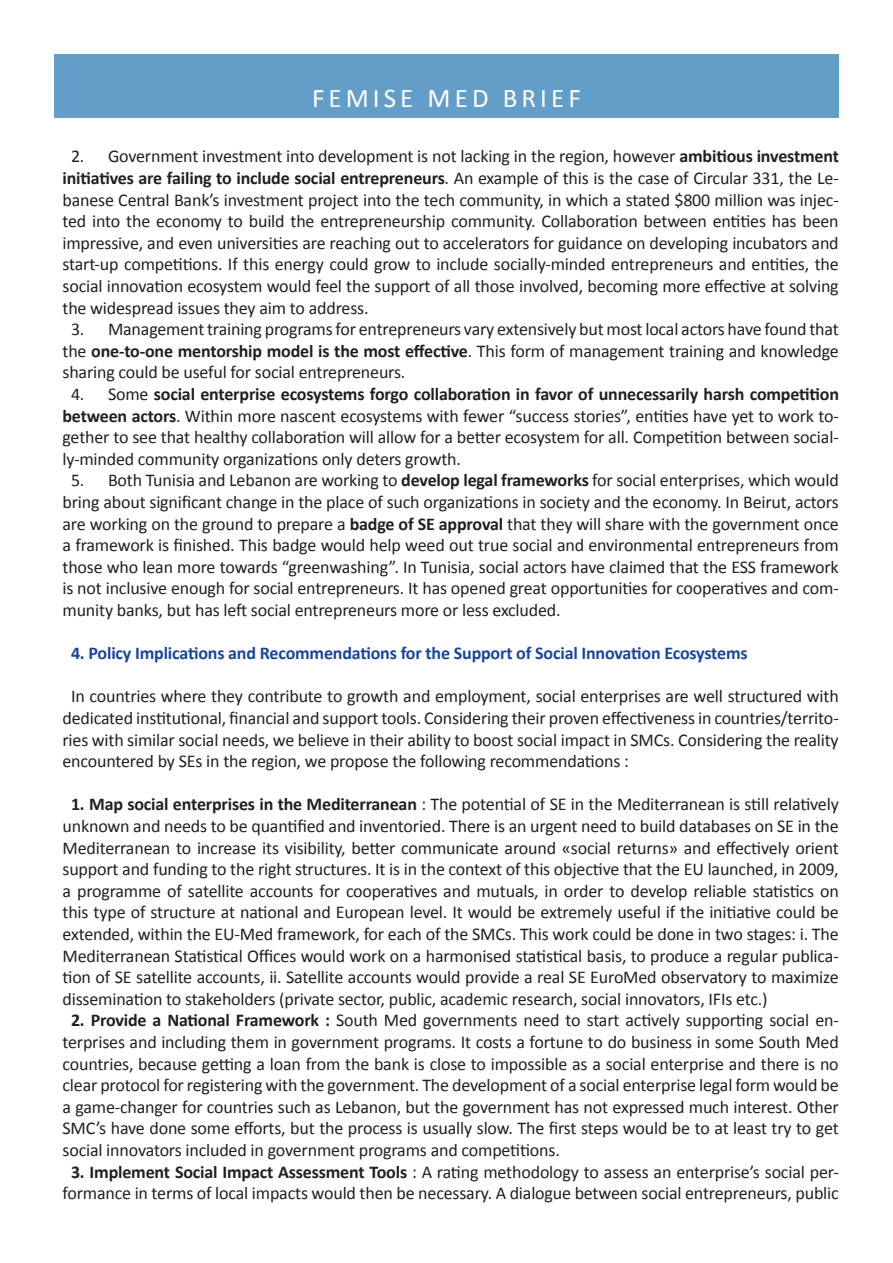
<style>
.page{position:relative;width:893px;height:1263px;background:#fff}
.page>*{position:absolute;margin:0;border:0;box-sizing:border-box;transform-origin:0 0}
.t1{font:27px "Calibri";letter-spacing:.15em;color:#fff}
.t2{font:18px/21.6px "Calibri";letter-spacing:-.01em;color:#231f20;text-align:justify}
.t3{font:700 18px "Calibri";letter-spacing:-.01em;color:#1a459c}
.s1{font-weight:700}
</style>
<div class="page">
<div style="left:54px;top:54px;width:785px;height:64px;background:#639ec8"></div>
<p class="t1" style="left:312px;top:81px;width:270px">FEMISE MED BRIEF</p>
<p class="t2" style="left:63px;top:146px;width:778px;text-indent:9px">2. Government investment into development is not lacking in the region, however <span class="s1">ambitious investment initiatives are failing to include social entrepreneurs</span>. An example of this is the case of Circular 331, the Le&shy;banese Central Bank’s investment project into the tech community, in which a stated $800 million was injec&shy;ted into the economy to build the entrepreneurship community. Collaboration between entities has been impressive, and even universities are reaching out to accelerators for guidance on developing incubators and start-up competitions. If this energy could grow to include socially-minded entrepreneurs and entities, the social innovation ecosystem would feel the support of all those involved, becoming more effective at solving the widespread issues they aim to address.</p>
<p class="t2" style="left:63px;top:318px;width:778px;text-indent:9px">3. Management training programs for entrepreneurs vary extensively but most local actors have found that the <span class="s1">one-to-one mentorship model is the most effective</span>. This form of management training and knowledge sharing could be useful for social entrepreneurs.</p>
<p class="t2" style="left:63px;top:383px;width:778px;text-indent:9px">4. Some <span class="s1">social enterprise ecosystems forgo collaboration in favor of unnecessarily harsh competition between actors</span>. Within more nascent ecosystems with fewer “success stories”, entities have yet to work to&shy;gether to see that healthy collaboration will allow for a better ecosystem for all. Competition between social&shy;ly-minded community organizations only deters growth.</p>
<p class="t2" style="left:63px;top:470px;width:778px;text-indent:9px">5. Both Tunisia and Lebanon are working to <span class="s1">develop legal frameworks</span> for social enterprises, which would bring about significant change in the place of such organizations in society and the economy. In Beirut, actors are working on the ground to prepare a <span class="s1">badge of SE approval</span> that they will share with the government once a framework is finished. This badge would help weed out true social and environmental entrepreneurs from those who lean more towards “greenwashing”. In Tunisia, social actors have claimed that the ESS framework is not inclusive enough for social entrepreneurs. It has opened great opportunities for cooperatives and com&shy;munity banks, but has left social entrepreneurs more or less excluded.</p>
<p class="t3" style="left:71px;top:642px;width:678px">4. Policy Implications and Recommendations for the Support of Social Innovation Ecosystems</p>
<p class="t2" style="left:63px;top:686px;width:778px;text-indent:9px">In countries where they contribute to growth and employment, social enterprises are well structured with dedicated institutional, financial and support tools. Considering their proven effectiveness in countries/territo&shy;ries with similar social needs, we believe in their ability to boost social impact in SMCs. Considering the reality encountered by SEs in the region, we propose the following recommendations :</p>
<p class="t2" style="left:63px;top:794px;width:778px;text-indent:9px"><span class="s1">1. Map social enterprises in the Mediterranean</span> : The potential of SE in the Mediterranean is still relatively unknown and needs to be quantified and inventoried. There is an urgent need to build databases on SE in the Mediterranean to increase its visibility, better communicate around «social returns» and effectively orient support and funding to the right structures. It is in the context of this objective that the EU launched, in 2009, a programme of satellite accounts for cooperatives and mutuals, in order to develop reliable statistics on this type of structure at national and European level. It would be extremely useful if the initiative could be extended, within the EU-Med framework, for each of the SMCs. This work could be done in two stages: i. The Mediterranean Statistical Offices would work on a harmonised statistical basis, to produce a regular publica&shy;tion of SE satellite accounts, ii. Satellite accounts would provide a real SE EuroMed observatory to maximize dissemination to stakeholders (private sector, public, academic research, social innovators, IFIs etc.)</p>
<p class="t2" style="left:63px;top:1010px;width:778px;text-indent:9px"><span class="s1">2. Provide a National Framework :</span> South Med governments need to start actively supporting social en&shy;terprises and including them in government programs. It costs a fortune to do business in some South Med countries, because getting a loan from the bank is close to impossible as a social enterprise and there is no clear protocol for registering with the government. The development of a social enterprise legal form would be a game-changer for countries such as Lebanon, but the government has not expressed much interest. Other SMC’s have done some efforts, but the process is usually slow. The first steps would be to at least try to get social innovators included in government programs and competitions.</p>
<p class="t2" style="left:63px;top:1161px;width:778px;text-align:center"><span class="s1">3. Implement Social Impact Assessment Tools</span> : A rating methodology to assess an enterprise’s social per&shy;formance in terms of local impacts would then be necessary. A dialogue between social entrepreneurs, public</p>
</div>
